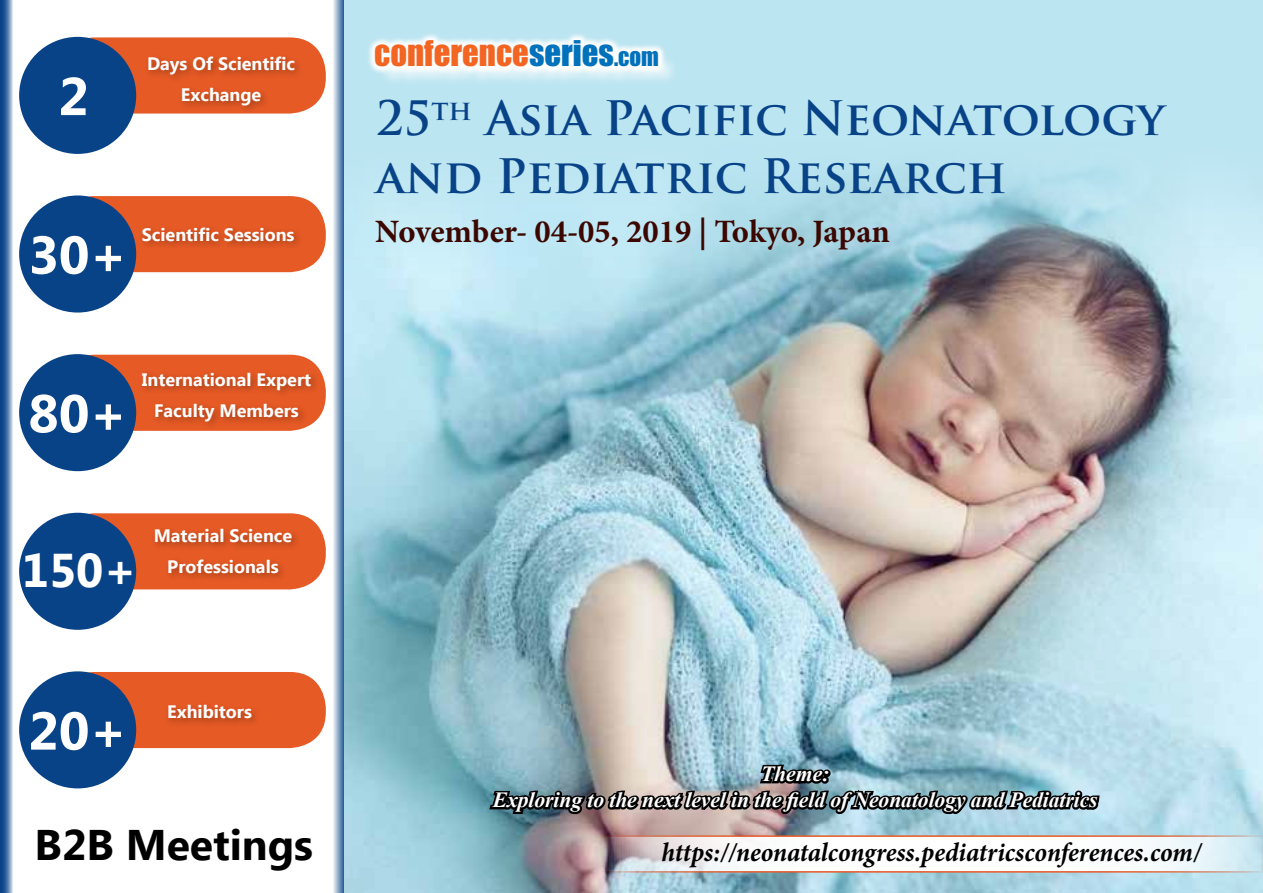
<style>
.page{position:relative;width:1263px;height:893px;background:#fff}
.page>*{position:absolute;margin:0;border:0;box-sizing:border-box;transform-origin:0 0}
.t1{font:700 53.25px "Ebrima";color:#fff}
.t2{font:700 47.25px "Ebrima";color:#fff}
.t3{font:700 46.2px/57.9px "Trajan Pro";color:#084388}
.t4{font:700 42.75px "Ebrima";color:#000}
.t5{font:32.7px "Impact";color:#f26522}
.t6{font:700 32.55px "Minion Pro";letter-spacing:-.005em;color:#3c0701}
.t7{font:italic 700 26.85px "Minion Pro";letter-spacing:-.005em;color:#000;scale:.95 1}
.t8{font:italic 700 21.6px/26px "Times New Roman";letter-spacing:-.005em;color:#fff;text-align:center}
.t9{font:700 18px/30.9px "Ebrima";color:#fff;text-align:center}
.s1{color:#0072bc}
.s2{font-size:22.95px;color:#0072bc}
</style>
<div class="page">
<svg style="left:333px;top:0;width:12px;height:893px;background:#8da8c8"></svg>
<div style="left:58px;top:37px;width:268px;height:77px;background:#e65a25;border-radius:36px"></div>
<div style="left:19px;top:37px;width:117px;height:117px;background:#084388;border-radius:50%"></div>
<div style="left:144px;top:53px;width:160px;height:62px;background:#000;opacity:.3"></div>
<div style="left:58px;top:196px;width:268px;height:76px;background:#e65a25;border-radius:36px"></div>
<div style="left:19px;top:195px;width:117px;height:118px;background:#084388;border-radius:50%"></div>
<div style="left:138px;top:224px;width:165px;height:27px;background:#000;opacity:.3"></div>
<div style="left:58px;top:355px;width:268px;height:76px;background:#e65a25;border-radius:36px"></div>
<div style="left:19px;top:354px;width:117px;height:117px;background:#084388;border-radius:50%"></div>
<div style="left:138px;top:369px;width:182px;height:61px;background:#000;opacity:.3"></div>
<div style="left:58px;top:513px;width:268px;height:76px;background:#e65a25;border-radius:36px"></div>
<div style="left:19px;top:513px;width:117px;height:117px;background:#084388;border-radius:50%"></div>
<div style="left:150px;top:525px;width:151px;height:57px;background:#000;opacity:.3"></div>
<div style="left:58px;top:672px;width:268px;height:76px;background:#e65a25;border-radius:36px"></div>
<div style="left:19px;top:671px;width:117px;height:117px;background:#084388;border-radius:50%"></div>
<div style="left:164px;top:701px;width:97px;height:27px;background:#000;opacity:.3"></div>
<svg style="left:0;top:0;width:13px;height:893px;background:#517aab"></svg>
<div style="left:345px;top:0;width:918px;height:893px;background:#bbe5f1"></div>
<img style="left:345px;top:172px;width:918px;height:721px">
<svg style="left:1102px;top:835px;width:161px;height:38px;background:#e6ebed"></svg>
<div style="left:378px;top:44px;width:301px;height:43px;background:#fff;opacity:.75"></div>
<svg style="left:368px;top:34px;width:299px;height:42px;fill:#fcfefe"></svg>
<img style="left:486px;top:615px;width:616px;height:278px">
<h1 class="t1" style="left:58px;top:57px;width:32px">2</h1>
<p class="t9" style="left:147px;top:49px;width:150px">Days Of Scientific<br>Exchange</p>
<h1 class="t1" style="left:28px;top:215px;width:100px">30+</h1>
<p class="t9" style="left:142px;top:220px;width:154px">Scientific Sessions</p>
<h1 class="t1" style="left:28px;top:374px;width:100px">80+</h1>
<p class="t9" style="left:142px;top:365px;width:171px">International Expert<br>Faculty Members</p>
<h2 class="t2" style="left:22px;top:535px;width:116px">150+</h2>
<p class="t9" style="left:154px;top:521px;width:140px">Material Science<br>Professionals</p>
<h1 class="t1" style="left:28px;top:691px;width:100px">20+</h1>
<p class="t9" style="left:167px;top:697px;width:86px">Exhibitors</p>
<h3 class="t4" style="left:35px;top:813px;width:280px">B2B Meetings</h3>
<h3 class="t5" style="left:374px;top:28px;width:286px">CONFERENCE<span class="s1">SERIES</span><span class="s2">.COM</span></h3>
<h3 class="t3" style="left:376px;top:90px;width:790px">25<sup>th</sup> Asia Pacific Neonatology and Pediatric Research</h3>
<h3 class="t6" style="left:375px;top:208px;width:516px">November- 04-05, 2019 | Tokyo, Japan</h3>
<p class="t8" style="left:493px;top:760px;width:606px">Theme:<br>Exploring to the next level in the field of Neonatology and Pediatrics</p>
<h3 class="t7" style="left:662px;top:834px;width:569px">https://neonatalcongress.pediatricsconferences.com/</h3>
</div>
